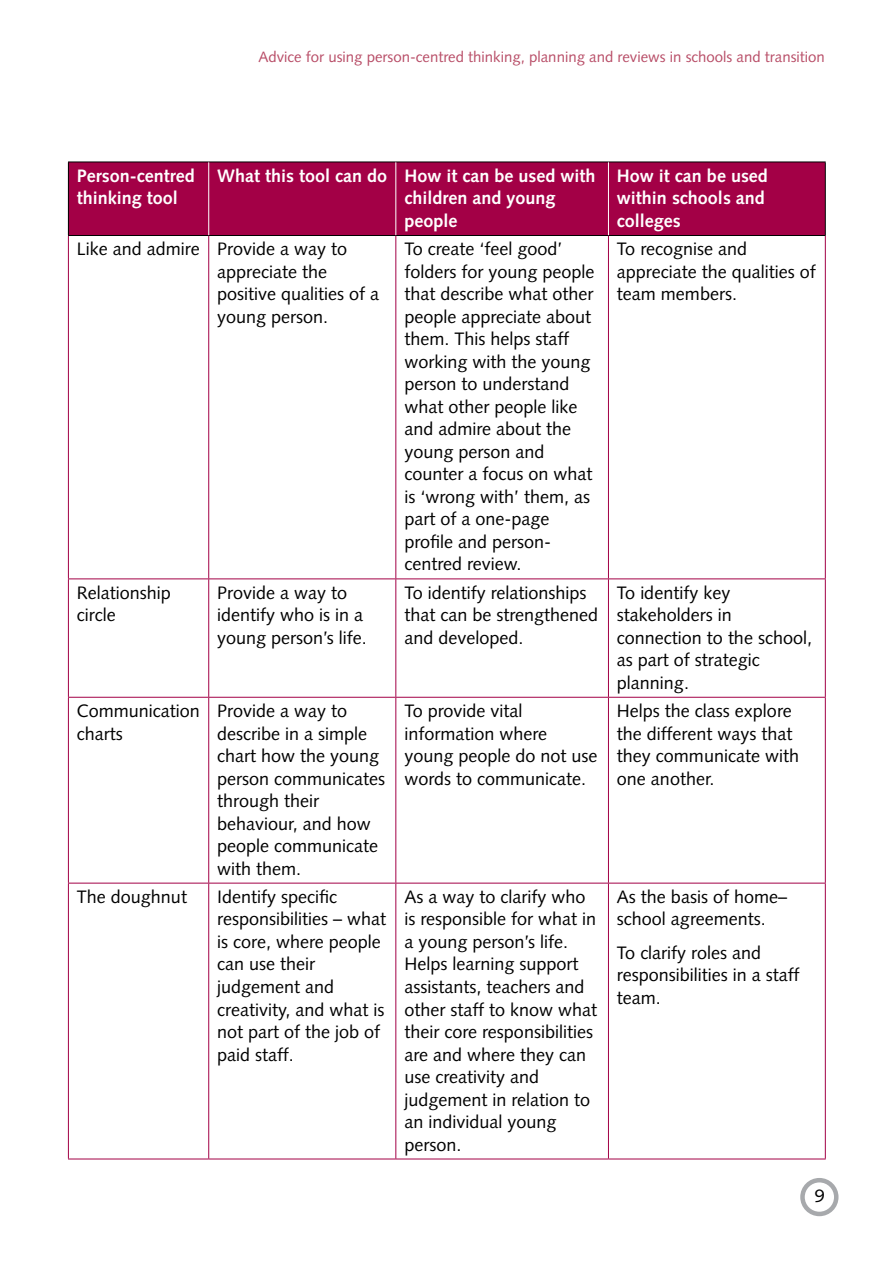
<style>
.page{position:relative;width:893px;height:1263px;background:#fff}
.page>*{position:absolute;margin:0;border:0;box-sizing:border-box;transform-origin:0 0}
.t1{font:18.15px "Syntax";color:#000}
.t2{font:18px/22.5px "Syntax";color:#000}
.t3{font:700 18px/22.5px "Syntax";color:#fff}
.t4{font:15px "Syntax";color:#b84d67}
</style>
<div class="page">
<div style="left:800px;top:1178px;width:38px;height:38px;border:4px solid #a7a9ac;border-radius:50%"></div>
<div style="left:68px;top:162px;width:141px;height:73px;background:#a30046"></div>
<div style="left:209px;top:162px;width:187px;height:73px;background:#a30046"></div>
<div style="left:396px;top:162px;width:212px;height:73px;background:#a30046"></div>
<div style="left:608px;top:162px;width:217px;height:73px;background:#a30046"></div>
<hr style="left:68px;top:162px;width:141px;height:1px;background:#000">
<hr style="left:68px;top:162px;width:1px;height:73px;background:#000">
<hr style="left:209px;top:162px;width:187px;height:1px;background:#000">
<hr style="left:396px;top:162px;width:212px;height:1px;background:#000">
<hr style="left:608px;top:162px;width:218px;height:1px;background:#000">
<hr style="left:825px;top:162px;width:1px;height:73px;background:#000">
<hr style="left:68px;top:235px;width:141px;height:1px;background:#000">
<hr style="left:209px;top:235px;width:187px;height:1px;background:#000">
<hr style="left:396px;top:235px;width:212px;height:1px;background:#000">
<hr style="left:608px;top:235px;width:218px;height:1px;background:#000">
<hr style="left:68px;top:236px;width:1px;height:342px;background:#a30046">
<hr style="left:208px;top:236px;width:1px;height:342px;background:#a30046">
<hr style="left:395px;top:236px;width:1px;height:342px;background:#a30046">
<hr style="left:608px;top:236px;width:1px;height:342px;background:#a30046">
<hr style="left:825px;top:236px;width:1px;height:342px;background:#a30046">
<hr style="left:68px;top:578px;width:141px;height:1px;background:#a30046">
<hr style="left:68px;top:579px;width:1px;height:118px;background:#a30046">
<hr style="left:209px;top:578px;width:187px;height:1px;background:#a30046">
<hr style="left:208px;top:579px;width:1px;height:118px;background:#a30046">
<hr style="left:396px;top:578px;width:212px;height:1px;background:#a30046">
<hr style="left:395px;top:579px;width:1px;height:118px;background:#a30046">
<hr style="left:608px;top:578px;width:218px;height:1px;background:#a30046">
<hr style="left:608px;top:579px;width:1px;height:118px;background:#a30046">
<hr style="left:825px;top:579px;width:1px;height:118px;background:#a30046">
<hr style="left:68px;top:697px;width:141px;height:1px;background:#a30046">
<hr style="left:68px;top:698px;width:1px;height:185px;background:#a30046">
<hr style="left:209px;top:697px;width:187px;height:1px;background:#a30046">
<hr style="left:208px;top:698px;width:1px;height:185px;background:#a30046">
<hr style="left:396px;top:697px;width:212px;height:1px;background:#a30046">
<hr style="left:395px;top:698px;width:1px;height:185px;background:#a30046">
<hr style="left:608px;top:697px;width:218px;height:1px;background:#a30046">
<hr style="left:608px;top:698px;width:1px;height:185px;background:#a30046">
<hr style="left:825px;top:698px;width:1px;height:185px;background:#a30046">
<hr style="left:68px;top:883px;width:141px;height:1px;background:#a30046">
<hr style="left:68px;top:883px;width:1px;height:275px;background:#a30046">
<hr style="left:209px;top:883px;width:187px;height:1px;background:#a30046">
<hr style="left:208px;top:883px;width:1px;height:275px;background:#a30046">
<hr style="left:396px;top:883px;width:212px;height:1px;background:#a30046">
<hr style="left:395px;top:883px;width:1px;height:275px;background:#a30046">
<hr style="left:608px;top:883px;width:218px;height:1px;background:#a30046">
<hr style="left:608px;top:883px;width:1px;height:275px;background:#a30046">
<hr style="left:825px;top:883px;width:1px;height:275px;background:#a30046">
<hr style="left:68px;top:1158px;width:141px;height:1px;background:#a30046">
<hr style="left:209px;top:1158px;width:187px;height:1px;background:#a30046">
<hr style="left:396px;top:1158px;width:212px;height:1px;background:#a30046">
<hr style="left:608px;top:1158px;width:218px;height:1px;background:#a30046">
<hr style="left:208px;top:162px;width:1px;height:73px;background:#fff">
<hr style="left:395px;top:162px;width:1px;height:73px;background:#fff">
<hr style="left:608px;top:162px;width:1px;height:73px;background:#fff">
<p class="t4" style="left:258px;top:48px;width:568px">Advice for using person-centred thinking, planning and reviews in schools and transition</p>
<p class="t3" style="left:77px;top:165px;width:119px">Person-centred thinking tool</p>
<p class="t3" style="left:404px;top:165px;width:193px;text-indent:-187px">What this tool can do How it can be used with children and young people</p>
<p class="t3" style="left:617px;top:165px;width:153px">How it can be used within schools and colleges</p>
<p class="t2" style="left:77px;top:238px;width:124px">Like and admire</p>
<p class="t2" style="left:217px;top:238px;width:164px">Provide a way to appreciate the positive qualities of a young person.</p>
<p class="t2" style="left:404px;top:238px;width:192px">To create ‘feel good’ folders for young people that describe what other people appreciate about them. This helps staff working with the young person to understand what other people like and admire about the young person and counter a focus on what is ‘wrong with’ them, as part of a one-page profile and person&shy;centred review.</p>
<p class="t2" style="left:617px;top:238px;width:200px">To recognise and appreciate the qualities of team members.</p>
<p class="t2" style="left:77px;top:581px;width:96px">Relationship</p>
<p class="t2" style="left:217px;top:581px;width:131px">Provide a way to</p>
<p class="t2" style="left:404px;top:581px;width:184px">To identify relationships</p>
<p class="t2" style="left:617px;top:581px;width:115px">To identify key</p>
<p class="t2" style="left:77px;top:604px;width:40px">circle</p>
<p class="t2" style="left:217px;top:604px;width:148px">identify who is in a</p>
<p class="t2" style="left:404px;top:604px;width:195px">that can be strengthened</p>
<p class="t2" style="left:617px;top:604px;width:117px">stakeholders in</p>
<p class="t2" style="left:217px;top:626px;width:151px">young person’s life.</p>
<p class="t2" style="left:404px;top:626px;width:121px">and developed.</p>
<p class="t2" style="left:617px;top:626px;width:197px">connection to the school,</p>
<p class="t2" style="left:617px;top:649px;width:144px">as part of strategic</p>
<p class="t2" style="left:617px;top:671px;width:74px">planning.</p>
<p class="t2" style="left:77px;top:700px;width:125px">Communication</p>
<p class="t2" style="left:217px;top:700px;width:131px">Provide a way to</p>
<p class="t2" style="left:404px;top:700px;width:120px">To provide vital</p>
<p class="t2" style="left:617px;top:700px;width:176px">Helps the class explore</p>
<p class="t2" style="left:77px;top:722px;width:47px">charts</p>
<p class="t2" style="left:217px;top:722px;width:152px">describe in a simple</p>
<p class="t2" style="left:404px;top:722px;width:144px">information where</p>
<p class="t2" style="left:617px;top:722px;width:177px">the different ways that</p>
<p class="t2" style="left:217px;top:745px;width:164px">chart how the young</p>
<p class="t2" style="left:404px;top:745px;width:195px">young people do not use</p>
<p class="t2" style="left:617px;top:745px;width:184px">they communicate with</p>
<p class="t2" style="left:217px;top:767px;width:170px">person communicates</p>
<p class="t2" style="left:404px;top:767px;width:183px">words to communicate.</p>
<p class="t2" style="left:617px;top:767px;width:99px">one another.</p>
<p class="t2" style="left:217px;top:790px;width:103px">through their</p>
<p class="t2" style="left:217px;top:812px;width:155px">behaviour, and how</p>
<p class="t2" style="left:217px;top:835px;width:163px">people communicate</p>
<p class="t2" style="left:217px;top:857px;width:86px">with them.</p>
<p class="t2" style="left:77px;top:885px;width:112px">The doughnut</p>
<p class="t2" style="left:217px;top:885px;width:170px">Identify specific responsibilities – what is core, where people can use their judgement and creativity, and what is</p>
<p class="t2" style="left:404px;top:885px;width:194px">As a way to clarify who is responsible for what in a young person’s life.<br>Helps learning support assistants, teachers and other staff to know what</p>
<p class="t2" style="left:617px;top:885px;width:172px">As the basis of home– school agreements.</p>
<p class="t2" style="left:617px;top:941px;width:184px">To clarify roles and responsibilities in a staff team.</p>
<p class="t2" style="left:217px;top:1020px;width:165px">not part of the job of paid staff.</p>
<p class="t2" style="left:404px;top:1020px;width:190px">their core responsibilities are and where they can use creativity and judgement in relation to an individual young person.</p>
<p class="t1" style="left:815px;top:1185px;width:12px">9</p>
</div>
